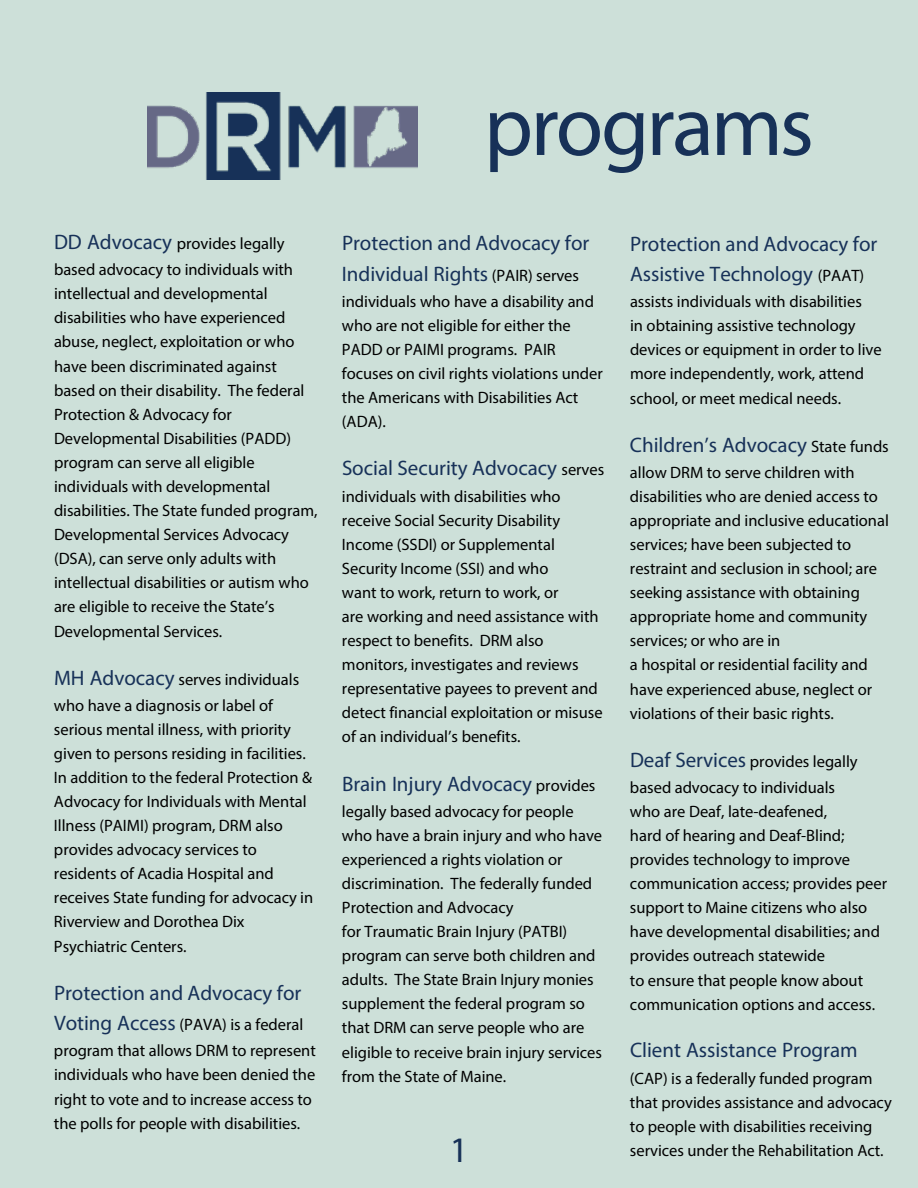
<style>
.page{position:relative;width:918px;height:1188px;background:#cde0d9}
.page>*{position:absolute;margin:0;border:0;box-sizing:border-box;transform-origin:0 0}
.t1{font:86.25px "Myriad Pro";letter-spacing:-.035em;color:#173158}
.t2{font:36px "Myriad Pro";color:#173158}
.t3{font:21px/30.6px "Myriad Pro";color:#173158}
.t4{font:16.5px/24.2px "Myriad Pro";color:#000}
.s1{font-size:21px;color:#173158}
.s2{font-size:16.5px;color:#000}
</style>
<div class="page">
<img style="left:148px;top:93px;width:269px;height:87px">
<p class="t4" style="left:54px;top:231px;width:241px;line-height:26px"><span class="s1">DD Advocacy</span> provides legally based advocacy to individuals with</p>
<p class="t4" style="left:54px;top:281px;width:265px">intellectual and developmental disabilities who have experienced abuse, neglect, exploitation or who have been discriminated against based on their disability. The federal Protection &amp; Advocacy for Developmental Disabilities (PADD) program can serve all eligible individuals with developmental disabilities. The State funded program, Developmental Services Advocacy (DSA), can serve only adults with intellectual disabilities or autism who are eligible to receive the State’s Developmental Services.</p>
<p class="t4" style="left:54px;top:666px;width:247px;line-height:26px"><span class="s1">MH Advocacy</span> serves individuals who have a diagnosis or label of</p>
<p class="t4" style="left:54px;top:717px;width:261px">serious mental illness, with priority given to persons residing in facilities.<br>In addition to the federal Protection &amp; Advocacy for Individuals with Mental Illness (PAIMI) program, DRM also provides advocacy services to residents of Acadia Hospital and receives State funding for advocacy in Riverview and Dorothea Dix Psychiatric Centers.</p>
<p class="t3" style="left:54px;top:977px;width:249px">Protection and Advocacy for</p>
<p class="t4" style="left:54px;top:1012px;width:263px;line-height:26px"><span class="s1">Voting Access</span> (PAVA) is a federal program that allows DRM to represent</p>
<p class="t4" style="left:54px;top:1063px;width:263px">individuals who have been denied the right to vote and to increase access to the polls for people with disabilities.</p>
<h1 class="t1" style="left:484px;top:73px;width:331px">programs</h1>
<p class="t3" style="left:342px;top:228px;width:249px">Protection and Advocacy for<br>Individual Rights <span class="s2">(PAIR) serves</span></p>
<p class="t4" style="left:342px;top:289px;width:262px">individuals who have a disability and who are not eligible for either the<br>PADD or PAIMI programs. PAIR focuses on civil rights violations under the Americans with Disabilities Act (ADA).</p>
<p class="t3" style="left:342px;top:452px;width:264px">Social Security Advocacy <span class="s2">serves</span></p>
<p class="t4" style="left:342px;top:484px;width:262px">individuals with disabilities who receive Social Security Disability Income (SSDI) or Supplemental Security Income (SSI) and who<br>want to work, return to work, or<br>are working and need assistance with respect to benefits. DRM also monitors, investigates and reviews representative payees to prevent and detect financial exploitation or misuse of an individual’s benefits.</p>
<p class="t3" style="left:342px;top:768px;width:255px">Brain Injury Advocacy <span class="s2">provides</span></p>
<p class="t4" style="left:342px;top:799px;width:262px">legally based advocacy for people who have a brain injury and who have experienced a rights violation or discrimination. The federally funded Protection and Advocacy<br>for Traumatic Brain Injury (PATBI) program can serve both children and adults. The State Brain Injury monies supplement the federal program so that DRM can serve people who are eligible to receive brain injury services from the State of Maine.</p>
<p class="t3" style="left:630px;top:228px;width:249px">Protection and Advocacy for<br>Assistive Technology <span class="s2">(PAAT)</span></p>
<p class="t4" style="left:630px;top:289px;width:253px">assists individuals with disabilities<br>in obtaining assistive technology devices or equipment in order to live more independently, work, attend school, or meet medical needs.</p>
<p class="t3" style="left:630px;top:429px;width:260px">Children’s Advocacy <span class="s2">State funds</span></p>
<p class="t4" style="left:630px;top:460px;width:260px">allow DRM to serve children with disabilities who are denied access to appropriate and inclusive educational services; have been subjected to restraint and seclusion in school; are seeking assistance with obtaining appropriate home and community services; or who are in<br>a hospital or residential facility and have experienced abuse, neglect or violations of their basic rights.</p>
<p class="t4" style="left:630px;top:748px;width:229px;line-height:26px"><span class="s1">Deaf Services</span> provides legally based advocacy to individuals</p>
<p class="t4" style="left:630px;top:799px;width:259px">who are Deaf, late-deafened,<br>hard of hearing and Deaf-Blind; provides technology to improve communication access; provides peer support to Maine citizens who also have developmental disabilities; and provides outreach statewide<br>to ensure that people know about communication options and access.</p>
<p class="t3" style="left:630px;top:1034px;width:229px">Client Assistance Program</p>
<p class="t4" style="left:630px;top:1066px;width:263px">(CAP) is a federally funded program that provides assistance and advocacy to people with disabilities receiving</p>
<h2 class="t2" style="left:450px;top:1127px;width:20px">1</h2>
<p class="t4" style="left:630px;top:1138px;width:255px">services under the Rehabilitation Act.</p>
</div>
